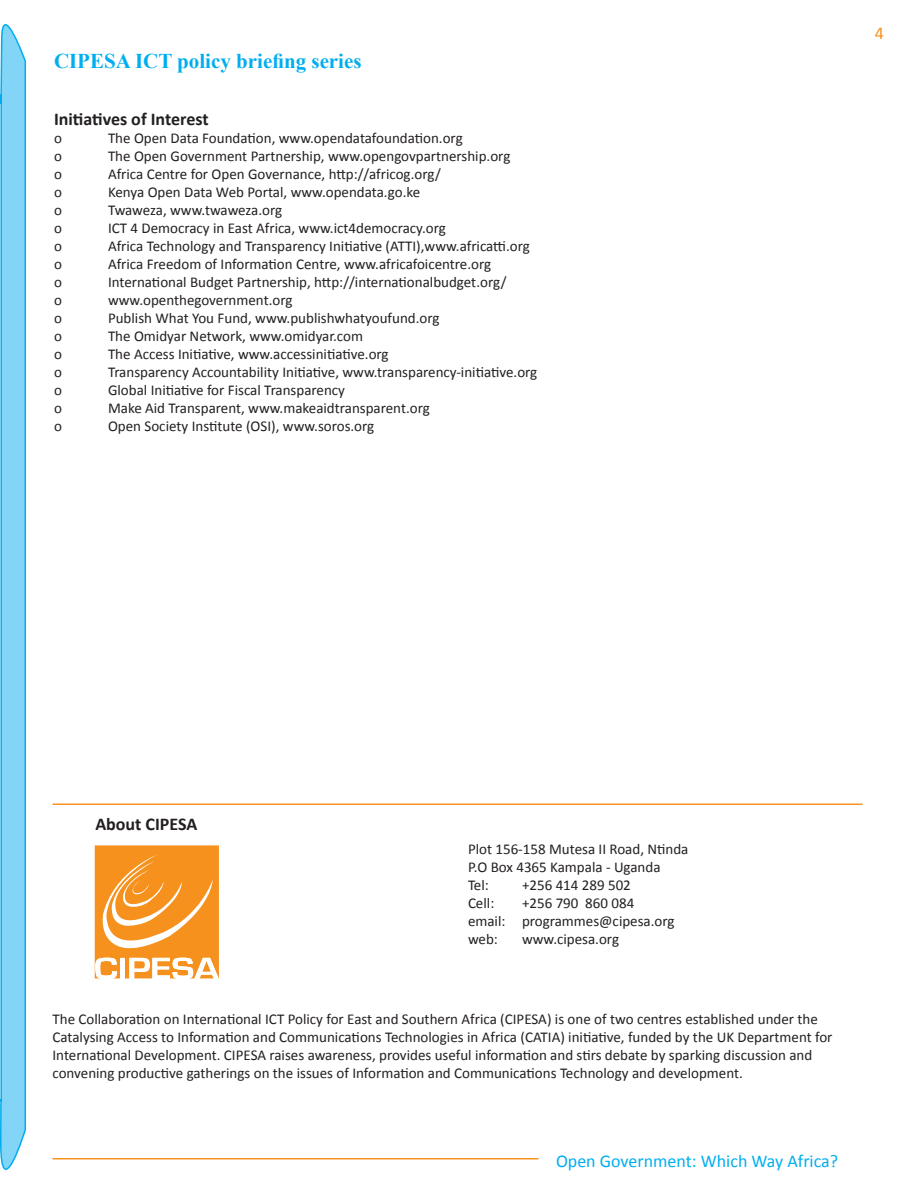
<style>
.page{position:relative;width:918px;height:1188px;background:#fff}
.page>*{position:absolute;margin:0;border:0;box-sizing:border-box;transform-origin:0 0}
.t1{font:700 21px "Times New Roman";color:#00aeef}
.t2{font:700 18px "Calibri";color:#231f20}
.t3{font:18px "Calibri";color:#00aeef}
.t4{font:18px "Calibri";color:#f5911c}
.t5{font:15px "Calibri";color:#231f20}
</style>
<div class="page">
<svg style="left:95px;top:845px;width:124px;height:134px;background:#f6a444"></svg>
<svg style="left:0;top:24px;width:26px;height:1146px;background:#77d2f6"></svg>
<hr style="left:52px;top:1158px;width:486px;height:2px;background:#f79421">
<hr style="left:52px;top:804px;width:810px;height:1px;background:#f79421">
<p class="t1" style="left:54px;top:47px;width:309px">CIPESA ICT policy briefing series</p>
<p class="t2" style="left:54px;top:108px;width:156px">Initiatives of Interest</p>
<p class="t5" style="left:54px;top:129px;width:9px">o</p>
<p class="t5" style="left:108px;top:129px;width:356px">The Open Data Foundation, www.opendatafoundation.org</p>
<p class="t5" style="left:54px;top:147px;width:9px">o</p>
<p class="t5" style="left:108px;top:147px;width:404px">The Open Government Partnership, www.opengovpartnership.org</p>
<p class="t5" style="left:54px;top:165px;width:9px">o</p>
<p class="t5" style="left:108px;top:165px;width:334px">Africa Centre for Open Governance, http://africog.org/</p>
<p class="t5" style="left:54px;top:183px;width:9px">o</p>
<p class="t5" style="left:108px;top:183px;width:314px">Kenya Open Data Web Portal, www.opendata.go.ke</p>
<p class="t5" style="left:54px;top:201px;width:9px">o</p>
<p class="t5" style="left:108px;top:201px;width:176px">Twaweza, www.twaweza.org</p>
<p class="t5" style="left:54px;top:219px;width:9px">o</p>
<p class="t5" style="left:108px;top:219px;width:339px">ICT 4 Democracy in East Africa, www.ict4democracy.org</p>
<p class="t5" style="left:54px;top:237px;width:9px">o</p>
<p class="t5" style="left:108px;top:237px;width:423px">Africa Technology and Transparency Initiative (ATTI),www.africatti.org</p>
<p class="t5" style="left:54px;top:255px;width:9px">o</p>
<p class="t5" style="left:108px;top:255px;width:385px">Africa Freedom of Information Centre, www.africafoicentre.org</p>
<p class="t5" style="left:54px;top:273px;width:9px">o</p>
<p class="t5" style="left:108px;top:273px;width:400px">International Budget Partnership, http://internationalbudget.org/</p>
<p class="t5" style="left:54px;top:291px;width:9px">o</p>
<p class="t5" style="left:108px;top:291px;width:186px">www.openthegovernment.org</p>
<p class="t5" style="left:54px;top:309px;width:9px">o</p>
<p class="t5" style="left:108px;top:309px;width:333px">Publish What You Fund, www.publishwhatyoufund.org</p>
<p class="t5" style="left:54px;top:327px;width:9px">o</p>
<p class="t5" style="left:108px;top:327px;width:257px">The Omidyar Network, www.omidyar.com</p>
<p class="t5" style="left:54px;top:345px;width:9px">o</p>
<p class="t5" style="left:108px;top:345px;width:282px">The Access Initiative, www.accessinitiative.org</p>
<p class="t5" style="left:54px;top:363px;width:9px">o</p>
<p class="t5" style="left:108px;top:363px;width:431px">Transparency Accountability Initiative, www.transparency-initiative.org</p>
<p class="t5" style="left:54px;top:381px;width:9px">o</p>
<p class="t5" style="left:108px;top:381px;width:239px">Global Initiative for Fiscal Transparency</p>
<p class="t5" style="left:54px;top:399px;width:9px">o</p>
<p class="t5" style="left:108px;top:399px;width:323px">Make Aid Transparent, www.makeaidtransparent.org</p>
<p class="t5" style="left:54px;top:417px;width:9px">o</p>
<p class="t5" style="left:108px;top:417px;width:268px">Open Society Institute (OSI), www.soros.org</p>
<p class="t4" style="left:875px;top:22px;width:11px">4</p>
<p class="t2" style="left:95px;top:812px;width:103px">About CIPESA</p>
<p class="t5" style="left:468px;top:840px;width:222px">Plot 156-158 Mutesa II Road, Ntinda</p>
<p class="t5" style="left:468px;top:858px;width:194px">P.O Box 4365 Kampala - Uganda</p>
<p class="t5" style="left:468px;top:876px;width:22px">Tel:</p>
<p class="t5" style="left:522px;top:876px;width:110px">+256 414 289 502</p>
<p class="t5" style="left:468px;top:894px;width:28px">Cell:</p>
<p class="t5" style="left:522px;top:894px;width:114px">+256 790 860 084</p>
<p class="t5" style="left:468px;top:912px;width:208px">email: programmes@cipesa.org</p>
<p class="t5" style="left:468px;top:930px;width:31px">web:</p>
<p class="t5" style="left:522px;top:930px;width:99px">www.cipesa.org</p>
<p class="t5" style="left:52px;top:1010px;width:767px">The Collaboration on International ICT Policy for East and Southern Africa (CIPESA) is one of two centres established under the</p>
<p class="t5" style="left:52px;top:1028px;width:782px">Catalysing Access to Information and Communications Technologies in Africa (CATIA) initiative, funded by the UK Department for</p>
<p class="t5" style="left:52px;top:1046px;width:761px">International Development. CIPESA raises awareness, provides useful information and stirs debate by sparking discussion and</p>
<p class="t5" style="left:52px;top:1064px;width:692px">convening productive gatherings on the issues of Information and Communications Technology and development.</p>
<p class="t3" style="left:556px;top:1149px;width:284px">Open Government: Which Way Africa?</p>
</div>
